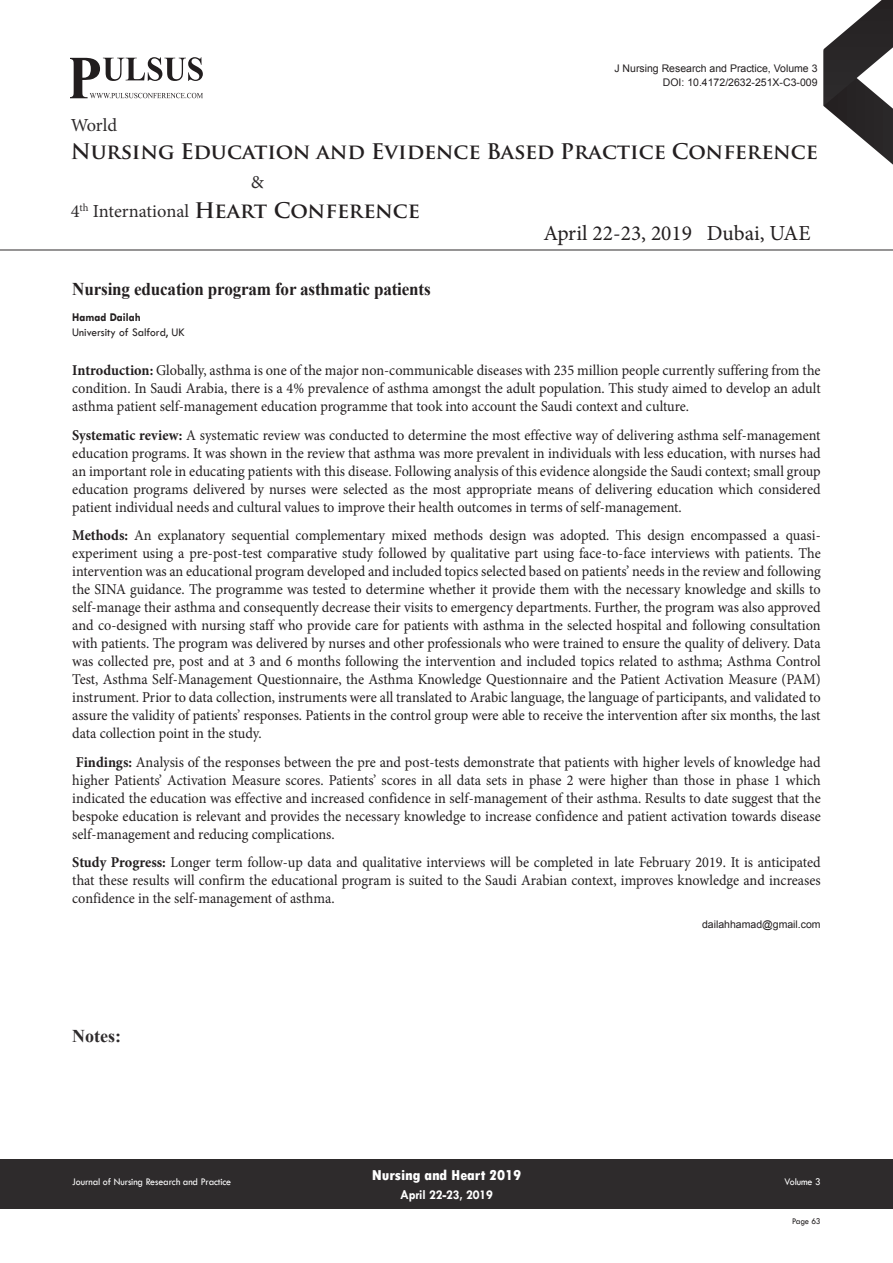
<style>
.page{position:relative;width:893px;height:1263px;background:#fff}
.page>*{position:absolute;margin:0;border:0;box-sizing:border-box;transform-origin:0 0}
.t1{font:21.45px "Minion Pro";color:#231f20}
.t2{font:700 21px "Trajan Pro";letter-spacing:-.005em;color:#231f20}
.t3{font:18.45px "Minion Pro";letter-spacing:-.005em;color:#2e2b2c}
.t4{font:700 18px "Times New Roman";letter-spacing:-.01em;color:#231f20;scale:.95 1}
.t5{font:700 18px "Times New Roman";color:#2e2b2c}
.Abstract{font:15px/18px "Minion Pro";letter-spacing:-.005em;color:#231f20;text-align:justify;scale:.95 1}
.t6{font:800 condensed 15px "Tw Cen";letter-spacing:-.01em;color:#fff;scale:1.1 1}
.t7{font:700 13.5px "Tw Cen";letter-spacing:-.01em;color:#fff;scale:.95 1}
.Affiliation{font:12px "Tw Cen";color:#231f20;scale:.95 1}
.Name{font:700 12px "Tw Cen";color:#231f20;scale:.95 1}
.Biography{font:10.5px "Arial";color:#231f20}
.t8{font:10.5px "Tw Cen";letter-spacing:-.01em;color:#fff;scale:.95 1}
.t9{font:9px "Tw Cen";letter-spacing:-.02em;color:#231f20;scale:.95 1}
.s1{font-weight:700}
</style>
<div class="page">
<svg style="left:824px;top:0;width:69px;height:165px"></svg>
<div style="left:0;top:1159px;width:892px;height:49px;background:#2e2b2c"></div>
<hr style="left:0;top:250px;width:893px;height:1px;background:#2e2b2c">
<svg style="left:71px;top:57px;width:132px;height:41px"></svg>
<p class="t3" style="left:71px;top:113px;width:48px">World</p>
<p class="Biography" style="left:614px;top:61px;width:205px">J Nursing Research and Practice, Volume 3</p>
<p class="Biography" style="left:663px;top:76px;width:156px">DOI: 10.4172/2632-251X-C3-009</p>
<h2 class="t2" style="left:71px;top:139px;width:749px">Nursing Education and Evidence Based Practice Conference</h2>
<p class="t3" style="left:251px;top:170px;width:15px">&amp;</p>
<h2 class="t2" style="left:194px;top:197px;width:227px">Heart Conference</h2>
<p class="t3" style="left:71px;top:199px;width:120px">4<sup>th</sup> International</p>
<h1 class="t1" style="left:543px;top:219px;width:269px">April 22-23, 2019 Dubai, UAE</h1>
<p class="t4" style="left:72px;top:276px;width:379px">Nursing education program for asthmatic patients</p>
<p class="Name" style="left:72px;top:310px;width:74px">Hamad Dailah</p>
<p class="Affiliation" style="left:72px;top:325px;width:120px">University of Salford, UK</p>
<p class="Abstract" style="left:72px;top:361px;width:789px"><span class="s1">Introduction:</span> Globally, asthma is one of the major non-communicable diseases with 235 million people currently suffering from the condition. In Saudi Arabia, there is a 4% prevalence of asthma amongst the adult population. This study aimed to develop an adult asthma patient self-management education programme that took into account the Saudi context and culture.</p>
<p class="Abstract" style="left:72px;top:426px;width:789px"><span class="s1">Systematic review:</span> A systematic review was conducted to determine the most effective way of delivering asthma self-management education programs. It was shown in the review that asthma was more prevalent in individuals with less education, with nurses had an important role in educating patients with this disease. Following analysis of this evidence alongside the Saudi context; small group education programs delivered by nurses were selected as the most appropriate means of delivering education which considered patient individual needs and cultural values to improve their health outcomes in terms of self-management.</p>
<p class="Abstract" style="left:72px;top:526px;width:789px"><span class="s1">Methods:</span> An explanatory sequential complementary mixed methods design was adopted. This design encompassed a quasi&shy;experiment using a pre-post-test comparative study followed by qualitative part using face-to-face interviews with patients. The intervention was an educational program developed and included topics selected based on patients’ needs in the review and following the SINA guidance. The programme was tested to determine whether it provide them with the necessary knowledge and skills to self-manage their asthma and consequently decrease their visits to emergency departments. Further, the program was also approved and co-designed with nursing staff who provide care for patients with asthma in the selected hospital and following consultation with patients. The program was delivered by nurses and other professionals who were trained to ensure the quality of delivery. Data was collected pre, post and at 3 and 6 months following the intervention and included topics related to asthma; Asthma Control Test, Asthma Self-Management Questionnaire, the Asthma Knowledge Questionnaire and the Patient Activation Measure (PAM) instrument. Prior to data collection, instruments were all translated to Arabic language, the language of participants, and validated to assure the validity of patients’ responses. Patients in the control group were able to receive the intervention after six months, the last data collection point in the study.</p>
<p class="Abstract" style="left:72px;top:753px;width:789px"><span class="s1">Findings:</span> Analysis of the responses between the pre and post-tests demonstrate that patients with higher levels of knowledge had higher Patients’ Activation Measure scores. Patients’ scores in all data sets in phase 2 were higher than those in phase 1 which indicated the education was effective and increased confidence in self-management of their asthma. Results to date suggest that the bespoke education is relevant and provides the necessary knowledge to increase confidence and patient activation towards disease self-management and reducing complications.</p>
<p class="Abstract" style="left:72px;top:854px;width:789px"><span class="s1">Study Progress:</span> Longer term follow-up data and qualitative interviews will be completed in late February 2019. It is anticipated that these results will confirm the educational program is suited to the Saudi Arabian context, improves knowledge and increases confidence in the self-management of asthma.</p>
<p class="Biography" style="left:702px;top:917px;width:120px">dailahhamad@gmail.com</p>
<p class="t5" style="left:72px;top:1024px;width:50px">Notes:</p>
<p class="t6" style="left:372px;top:1166px;width:137px">Nursing and Heart 2019</p>
<p class="t7" style="left:400px;top:1186px;width:99px">April 22-23, 2019</p>
<p class="t8" style="left:72px;top:1175px;width:169px">Journal of Nursing Research and Practice</p>
<p class="t8" style="left:784px;top:1175px;width:40px">Volume 3</p>
<p class="t9" style="left:792px;top:1215px;width:32px">Page 63</p>
</div>
